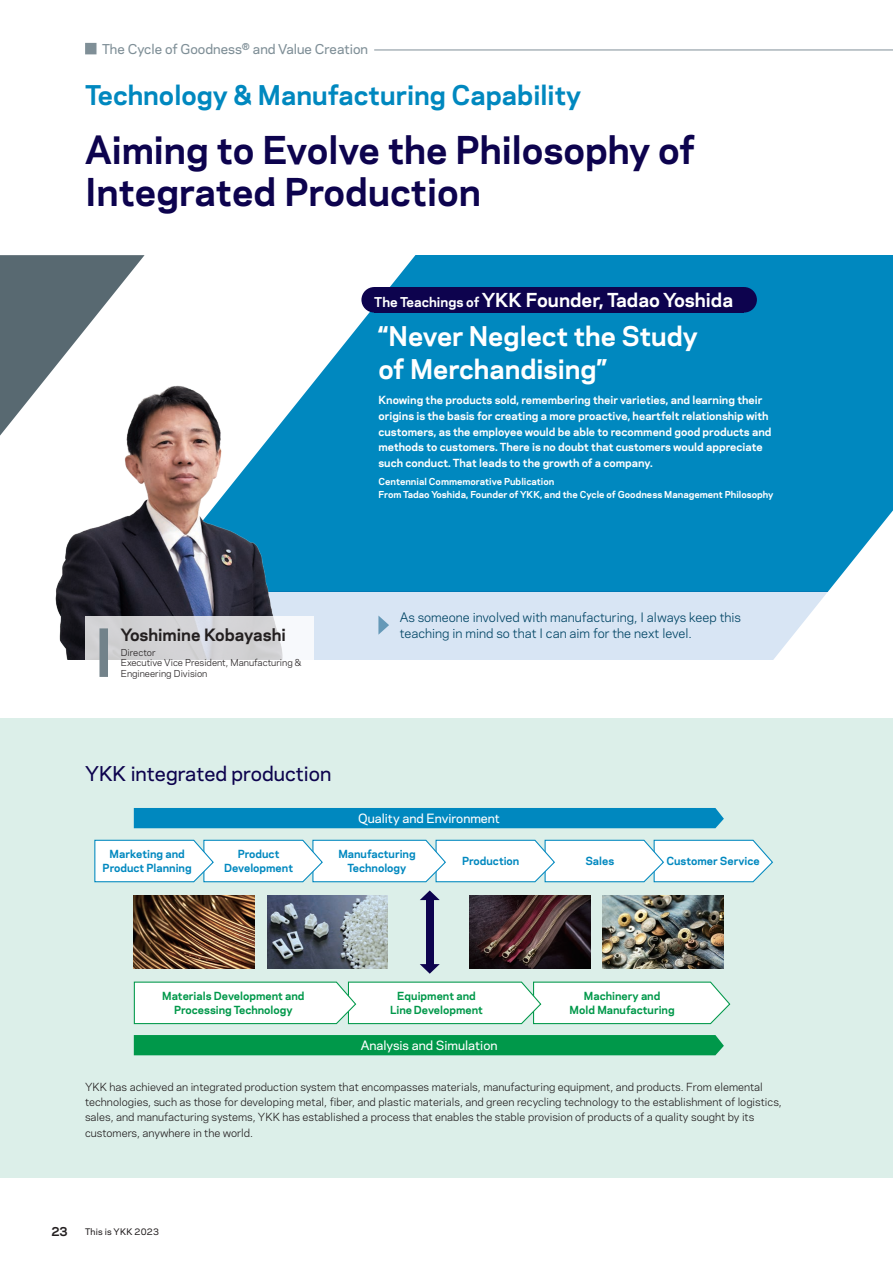
<style>
.page{position:relative;width:893px;height:1263px;background:#fff}
.page>*{position:absolute;margin:0;border:0;box-sizing:border-box;transform-origin:0 0}
.t1{font:700 36px/42px "Galaxie Polaris";color:#0d034e}
.t2{font:700 25.5px/33px "Galaxie Polaris";color:#fff}
.t3{font:700 25.5px "Galaxie Polaris";color:#0088bf}
.t4{font:500 19.2px "Galaxie Polaris";color:#0d034e}
.t5{font:700 18px "Galaxie Polaris";color:#fff}
.t6{font:700 15.9px "Galaxie Polaris";color:#231f20}
.t7{font:500 12.75px "Galaxie Polaris";color:#7f8f97}
.t8{font:12.15px/16.5px "Galaxie Polaris";color:#004464}
.t9{font:500 12px "Galaxie Polaris";color:#fff}
.t10{font:700 11.7px "Galaxie Polaris";color:#231f20}
.t11{font:10.5px/15px "Galaxie Polaris";color:#231f20}
.t12{font:700 10.5px/15.8px "Galaxie Polaris";color:#fff}
.t13{font:700 10.5px/14.2px "Galaxie Polaris";color:#00984a;text-align:center}
.t14{font:700 10.5px/14.2px "Galaxie Polaris";color:#0088bf;text-align:center}
.t15{font:700 9px/13.5px "Galaxie Polaris";color:#fff}
.t16{font:9px/10.5px "Galaxie Polaris";color:#231f20}
.t17{font:500 8.55px "Galaxie Polaris";letter-spacing:.025em;color:#231f20}
.s1{font-family:"Hiragino UD Sans F Std N W5";font-weight:400;font-size:11.55px}
.s2{font-size:12.75px}
</style>
<div class="page">
<svg style="left:0;top:255px;width:56px;height:181px;background:#6b7a81"></svg>
<div style="left:0;top:719px;width:893px;height:459px;background:#dcefe9"></div>
<svg style="left:56px;top:255px;width:837px;height:336px;background:#2899c6"></svg>
<div style="left:292px;top:591px;width:537px;height:68px;background:#d8e5f4"></div>
<img style="left:41px;top:365px;width:251px;height:294px">
<div style="left:134px;top:1035px;width:590px;height:20px;background:#00984a"></div>
<img style="left:603px;top:896px;width:120px;height:72px">
<img style="left:267px;top:896px;width:121px;height:72px">
<img style="left:134px;top:896px;width:120px;height:72px">
<img style="left:469px;top:896px;width:121px;height:72px">
<svg style="left:133px;top:981px;width:598px;height:44px;background:#eff8f3"></svg>
<svg style="left:94px;top:839px;width:679px;height:44px;background:#ecf6f9"></svg>
<div style="left:134px;top:808px;width:590px;height:20px;background:#0088bf"></div>
<svg style="left:420px;top:890px;width:20px;height:10px"></svg>
<svg style="left:420px;top:964px;width:20px;height:10px"></svg>
<div style="left:426px;top:898px;width:8px;height:68px;background:#0d034e"></div>
<svg style="left:85px;top:617px;width:229px;height:43px;fill:#d3d3d5"></svg>
<div style="left:99px;top:628px;width:9px;height:49px;background:#72828a"></div>
<svg style="left:378px;top:615px;width:11px;height:20px"></svg>
<div style="left:361px;top:287px;width:26px;height:26px;background:#0d034e;border-radius:50%"></div>
<div style="left:731px;top:287px;width:26px;height:26px;background:#0d034e;border-radius:50%"></div>
<div style="left:374px;top:287px;width:370px;height:26px;background:#0d034e"></div>
<hr style="left:374px;top:50px;width:519px;height:1px;background:#7f8f97">
<p class="t7" style="left:85px;top:39px;width:285px"><span class="s1">█</span> The Cycle of Goodness<sup>®</sup> and Value Creation</p>
<h2 class="t3" style="left:85px;top:77px;width:498px">Technology &amp; Manufacturing Capability</h2>
<h1 class="t1" style="left:85px;top:127px;width:611px">Aiming to Evolve the Philosophy of<br>Integrated Production</h1>
<h3 class="t5" style="left:374px;top:287px;width:361px"><span class="s2">The Teachings of</span> YKK Founder, Tadao Yoshida</h3>
<h2 class="t2" style="left:378px;top:318px;width:321px">“Never Neglect the Study of Merchandising”</h2>
<p class="t12" style="left:378px;top:392px;width:394px">Knowing the products sold, remembering their varieties, and learning their origins is the basis for creating a more proactive, heartfelt relationship with customers, as the employee would be able to recommend good products and methods to customers. There is no doubt that customers would appreciate such conduct. That leads to the growth of a company.</p>
<p class="t15" style="left:378px;top:474px;width:397px">Centennial Commemorative Publication<br>From Tadao Yoshida, Founder of YKK, and the Cycle of Goodness Management Philosophy</p>
<h3 class="t6" style="left:121px;top:623px;width:167px">Yoshimine Kobayashi</h3>
<p class="t16" style="left:121px;top:647px;width:182px">Director<br>Executive Vice President, Manufacturing &amp;<br>Engineering Division</p>
<p class="t8" style="left:400px;top:608px;width:343px">As someone involved with manufacturing, I always keep this teaching in mind so that I can aim for the next level.</p>
<h3 class="t4" style="left:85px;top:759px;width:248px">YKK integrated production</h3>
<p class="t9" style="left:358px;top:809px;width:143px">Quality and Environment</p>
<p class="t14" style="left:103px;top:846px;width:91px">Marketing and<br>Product Planning</p>
<p class="t14" style="left:224px;top:846px;width:71px">Product<br>Development</p>
<p class="t14" style="left:338px;top:846px;width:79px">Manufacturing<br>Technology</p>
<p class="t14" style="left:462px;top:853px;width:59px">Production</p>
<p class="t13" style="left:162px;top:988px;width:144px">Materials Development and<br>Processing Technology</p>
<p class="t13" style="left:390px;top:988px;width:94px">Equipment and<br>Line Development</p>
<p class="t9" style="left:361px;top:1036px;width:138px">Analysis and Simulation</p>
<p class="t14" style="left:585px;top:853px;width:30px">Sales</p>
<p class="t14" style="left:666px;top:853px;width:95px">Customer Service</p>
<p class="t13" style="left:570px;top:988px;width:107px">Machinery and<br>Mold Manufacturing</p>
<p class="t11" style="left:85px;top:1079px;width:698px">YKK has achieved an integrated production system that encompasses materials, manufacturing equipment, and products. From elemental technologies, such as those for developing metal, fiber, and plastic materials, and green recycling technology to the establishment of logistics, sales, and manufacturing systems, YKK has established a process that enables the stable provision of products of a quality sought by its customers, anywhere in the world.</p>
<p class="t10" style="left:51px;top:1222px;width:18px">23</p>
<p class="t17" style="left:85px;top:1225px;width:75px">This is YKK 2023</p>
</div>
